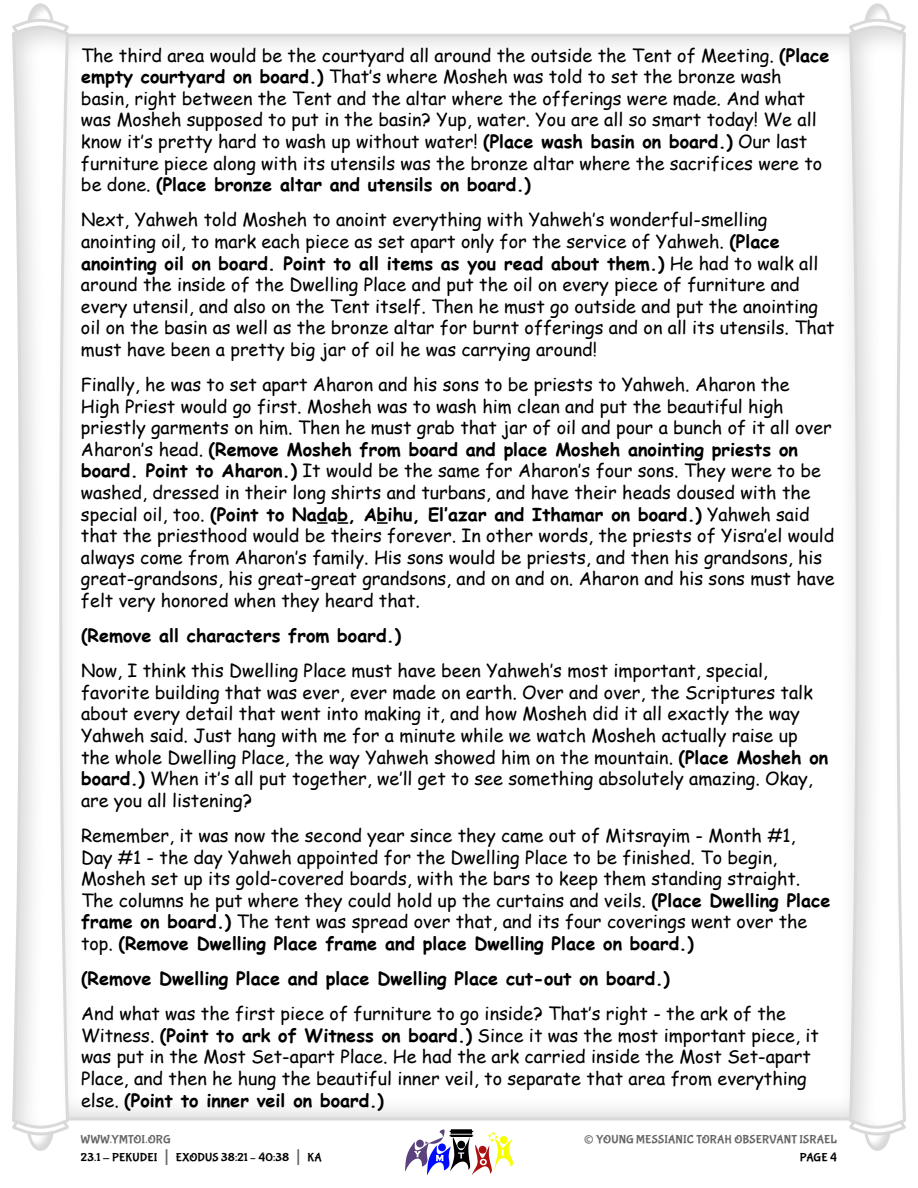
<style>
.page{position:relative;width:918px;height:1188px;background:#fff}
.page>*{position:absolute;margin:0;border:0;box-sizing:border-box;transform-origin:0 0}
.t1{font:27px "Bubblegum Sans";color:#666}
.Body_Text_-_Little_Gems_Story{font:18px/21.6px "Comic Sans MS";color:#000}
.Body_Text_-_Little_Gems_Story-2{font:700 18px "Comic Sans MS";color:#000}
.t2{font:12px/18px "Bubblegum Sans";letter-spacing:.015em;color:#000}
.t3{font:12px "Bubblegum Sans";letter-spacing:.01em;color:#666}
.s1{font-weight:700}
.s2{color:#666}
.s3{font-size:21px;color:#666}
</style>
<div class="page">
<svg style="left:405px;top:1129px;width:108px;height:46px"></svg>
<div style="left:24px;top:1102px;width:30px;height:50px;background:#000;opacity:.15"></div>
<div style="left:27px;top:1104px;width:27px;height:47px;border:3px solid #d9d9d9;border-radius:50%"></div>
<svg style="left:17px;top:1114px;width:55px;height:23px"></svg>
<div style="left:27px;top:2px;width:30px;height:51px;background:#000;opacity:.15"></div>
<div style="left:27px;top:3px;width:27px;height:48px;border:3px solid #d9d9d9;border-radius:50%"></div>
<svg style="left:18px;top:17px;width:45px;height:7px"></svg>
<svg style="left:12px;top:24px;width:58px;height:1106px"></svg>
<div style="left:861px;top:1102px;width:30px;height:50px;background:#000;opacity:.15"></div>
<div style="left:864px;top:1104px;width:27px;height:47px;border:3px solid #d9d9d9;border-radius:50%"></div>
<svg style="left:854px;top:1130px;width:47px;height:7px"></svg>
<div style="left:864px;top:2px;width:30px;height:51px;background:#000;opacity:.15"></div>
<div style="left:864px;top:3px;width:27px;height:48px;border:3px solid #d9d9d9;border-radius:50%"></div>
<svg style="left:846px;top:17px;width:54px;height:23px"></svg>
<svg style="left:848px;top:24px;width:58px;height:1106px"></svg>
<svg style="left:317px;top:522px;width:10px;height:2px"></svg>
<svg style="left:338px;top:522px;width:10px;height:2px"></svg>
<svg style="left:377px;top:522px;width:11px;height:2px"></svg>
<p class="Body_Text_-_Little_Gems_Story" style="left:81px;top:44px;width:750px">The third area would be the courtyard all around the outside the Tent of Meeting. <span class="s1">(Place empty courtyard on board. )</span> That’s where Mosheh was told to set the bronze wash basin, right between the Tent and the altar where the offerings were made. And what was Mosheh supposed to put in the basin? Yup, water. You are all so smart today! We all know it’s pretty hard to wash up without water! <span class="s1">(Place wash basin on board. )</span> Our last furniture piece along with its utensils was the bronze altar where the sacrifices were to be done. <span class="s1">(Place bronze altar and utensils on board. )</span></p>
<p class="Body_Text_-_Little_Gems_Story" style="left:81px;top:208px;width:755px">Next, Yahweh told Mosheh to anoint everything with Yahweh’s wonderful-smelling anointing oil, to mark each piece as set apart only for the service of Yahweh. <span class="s1">(Place anointing oil on board. Point to all items as you read about them. )</span> He had to walk all around the inside of the Dwelling Place and put the oil on every piece of furniture and every utensil, and also on the Tent itself. Then he must go outside and put the anointing oil on the basin as well as the bronze altar for burnt offerings and on all its utensils. That must have been a pretty big jar of oil he was carrying around!</p>
<p class="Body_Text_-_Little_Gems_Story" style="left:81px;top:373px;width:755px">Finally, he was to set apart Aharon and his sons to be priests to Yahweh. Aharon the<br>High Priest would go first. Mosheh was to wash him clean and put the beautiful high priestly garments on him. Then he must grab that jar of oil and pour a bunch of it all over Aharon’s head. <span class="s1">(Remove Mosheh from board and place Mosheh anointing priests on board. Point to Aharon. )</span> It would be the same for Aharon’s four sons. They were to be washed, dressed in their long shirts and turbans, and have their heads doused with the special oil, too. <span class="s1">(Point to Nadab, Abihu, El’azar and Ithamar on board.)</span> Yahweh said that the priesthood would be theirs forever. In other words, the priests of Yisra’el would always come from Aharon’s family. His sons would be priests, and then his grandsons, his great-grandsons, his great-great grandsons, and on and on. Aharon and his sons must have felt very honored when they heard that.</p>
<p class="Body_Text_-_Little_Gems_Story-2" style="left:81px;top:622px;width:322px">(Remove all characters from board. )</p>
<p class="Body_Text_-_Little_Gems_Story" style="left:81px;top:659px;width:749px">Now, I think this Dwelling Place must have been Yahweh’s most important, special, favorite building that was ever, ever made on earth. Over and over, the Scriptures talk about every detail that went into making it, and how Mosheh did it all exactly the way Yahweh said. Just hang with me for a minute while we watch Mosheh actually raise up the whole Dwelling Place, the way Yahweh showed him on the mountain. <span class="s1">(Place Mosheh on board. )</span> When it’s all put together, we’ll get to see something absolutely amazing. Okay, are you all listening?</p>
<p class="Body_Text_-_Little_Gems_Story" style="left:81px;top:824px;width:751px">Remember, it was now the second year since they came out of Mitsrayim - Month #1, Day #1 - the day Yahweh appointed for the Dwelling Place to be finished. To begin, Mosheh set up its gold-covered boards, with the bars to keep them standing straight.<br>The columns he put where they could hold up the curtains and veils. <span class="s1">(Place Dwelling Place frame on board. )</span> The tent was spread over that, and its four coverings went over the top. <span class="s1">(Remove Dwelling Place frame and place Dwelling Place on board. )</span></p>
<p class="Body_Text_-_Little_Gems_Story-2" style="left:81px;top:965px;width:590px">(Remove Dwelling Place and place Dwelling Place cut-out on board. )</p>
<p class="Body_Text_-_Little_Gems_Story" style="left:81px;top:1002px;width:740px">And what was the first piece of furniture to go inside? That’s right - the ark of the Witness. <span class="s1">(Point to ark of Witness on board. )</span> Since it was the most important piece, it was put in the Most Set-apart Place. He had the ark carried inside the Most Set-apart Place, and then he hung the beautiful inner veil, to separate that area from everything else. <span class="s1">(Point to inner veil on board. )</span></p>
<p class="t2" style="left:81px;top:1131px;width:242px"><span class="s2">WWW.YMTOI.ORG<br></span>23.1 - PEKUDEI <span class="s3">|</span> EXODUS 38:21 – 40:38 <span class="s3">|</span> KA</p>
<h1 class="t1" style="left:584px;top:1124px;width:12px">©</h1>
<p class="t3" style="left:596px;top:1133px;width:242px">YOUNG MESSIANIC TORAH OBSERVANT ISRAEL</p>
<p class="t2" style="left:800px;top:1149px;width:39px">PAGE 4</p>
</div>
